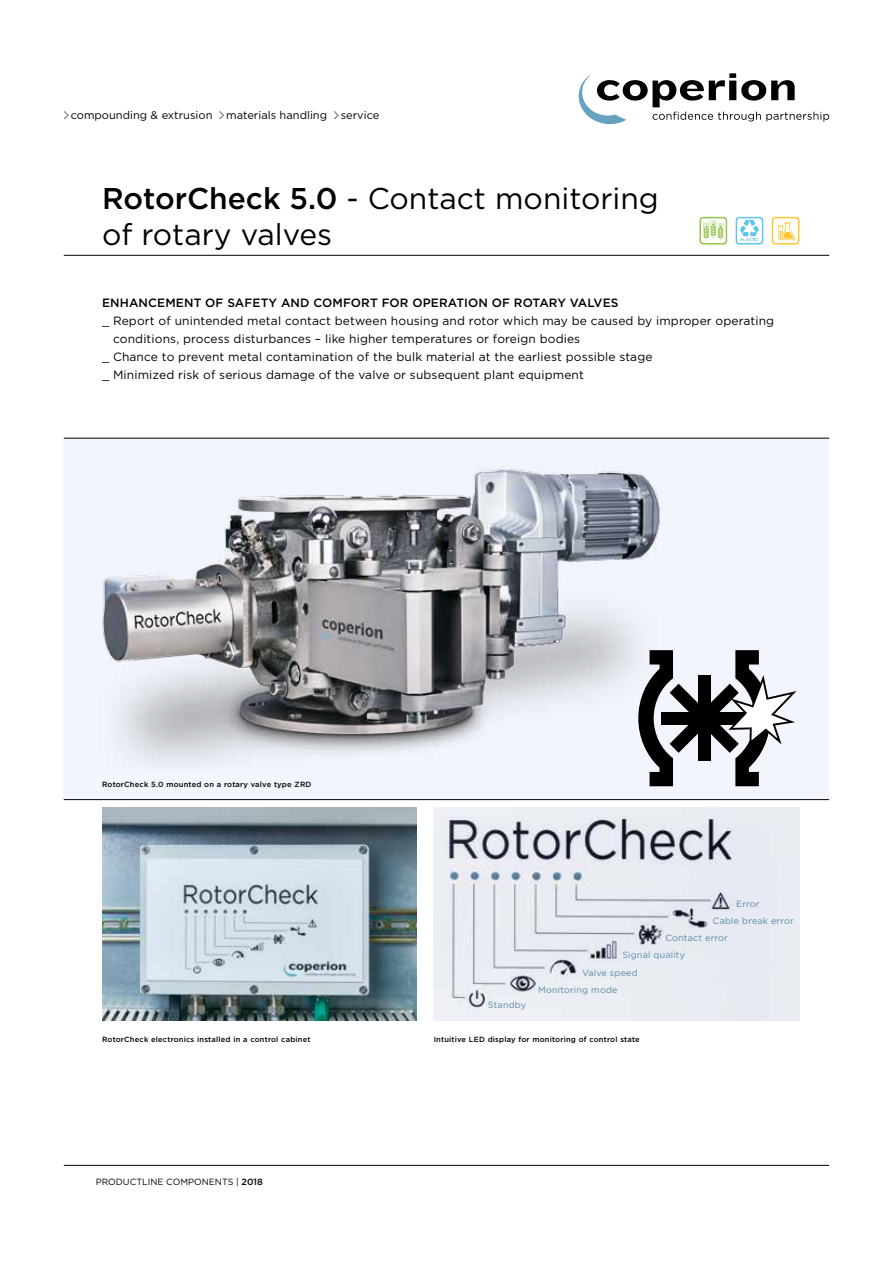
<style>
.page{position:relative;width:893px;height:1263px;background:#fff}
.page>*{position:absolute;margin:0;border:0;box-sizing:border-box;transform-origin:0 0}
.t1{font:30px/36px "Gotham";color:#000}
.t2{font:12px "Gotham";letter-spacing:.01em;color:#000}
.t3{font:500 12px "Gotham";letter-spacing:.01em;color:#000}
.t4{font:11.1px "Gotham";color:#000}
.t5{font:9px/17px "Gotham";letter-spacing:.02em;color:#568ba6}
.t6{font:9px "Gotham";color:#000}
.t7{font:500 7.5px "Gotham";letter-spacing:.025em;color:#000}
.s1{font-family:"Dot Matrix One OT"}
.s2{font-weight:500}
</style>
<div class="page">
<svg style="left:579px;top:73px;width:250px;height:51px"></svg>
<hr style="left:64px;top:1165px;width:765px;height:1px;background:#000">
<div style="left:64px;top:438px;width:765px;height:361px;background:#f2f5fb"></div>
<hr style="left:64px;top:255px;width:765px;height:1px;background:#000">
<img style="left:434px;top:808px;width:365px;height:212px">
<img style="left:102px;top:808px;width:315px;height:212px">
<img style="left:102px;top:469px;width:558px;height:293px">
<svg style="left:638px;top:650px;width:158px;height:136px"></svg>
<hr style="left:64px;top:438px;width:765px;height:1px;background:#000">
<hr style="left:64px;top:799px;width:765px;height:1px;background:#000">
<svg style="left:772px;top:217px;width:27px;height:27px"></svg>
<svg style="left:699px;top:217px;width:28px;height:27px"></svg>
<svg style="left:736px;top:217px;width:27px;height:27px"></svg>
<p class="t4" style="left:64px;top:107px;width:317px"><span class="s1">&gt;</span> compounding &amp; extrusion <span class="s1">&gt;</span> materials handling <span class="s1">&gt;</span> service</p>
<h1 class="t1" style="left:102px;top:179px;width:558px"><span class="s2">RotorCheck 5.0</span> - Contact monitoring of rotary valves</h1>
<p class="t3" style="left:102px;top:295px;width:518px">Enhancement of safety and comfort for operation of rotary valves</p>
<p class="t2" style="left:102px;top:313px;width:674px">_ Report of unintended metal contact between housing and rotor which may be caused by improper operating</p>
<p class="t2" style="left:113px;top:331px;width:469px">conditions, process disturbances – like higher temperatures or foreign bodies</p>
<p class="t2" style="left:102px;top:349px;width:552px">_ Chance to prevent metal contamination of the bulk material at the earliest possible stage</p>
<p class="t2" style="left:102px;top:367px;width:483px">_ Minimized risk of serious damage of the valve or subsequent plant equipment</p>
<p class="t7" style="left:102px;top:779px;width:205px">RotorCheck 5.0 mounted on a rotary valve type ZRD</p>
<p class="t5" style="left:488px;top:996px;width:40px">Standby</p>
<p class="t5" style="left:736px;top:895px;width:25px">Error</p>
<p class="t5" style="left:713px;top:912px;width:82px">Cable break error</p>
<p class="t5" style="left:665px;top:929px;width:64px">Contact error</p>
<p class="t5" style="left:622px;top:946px;width:64px">Signal quality</p>
<p class="t5" style="left:538px;top:964px;width:101px;text-indent:44px">Valve speed<br>Monitoring mode</p>
<p class="t7" style="left:102px;top:1034px;width:210px">RotorCheck electronics installed in a control cabinet</p>
<p class="t7" style="left:434px;top:1034px;width:207px">I ntuitive LED display for monitoring of control state</p>
<p class="t6" style="left:96px;top:1176px;width:169px">productline com ponents | <span class="s2">2018</span></p>
</div>
